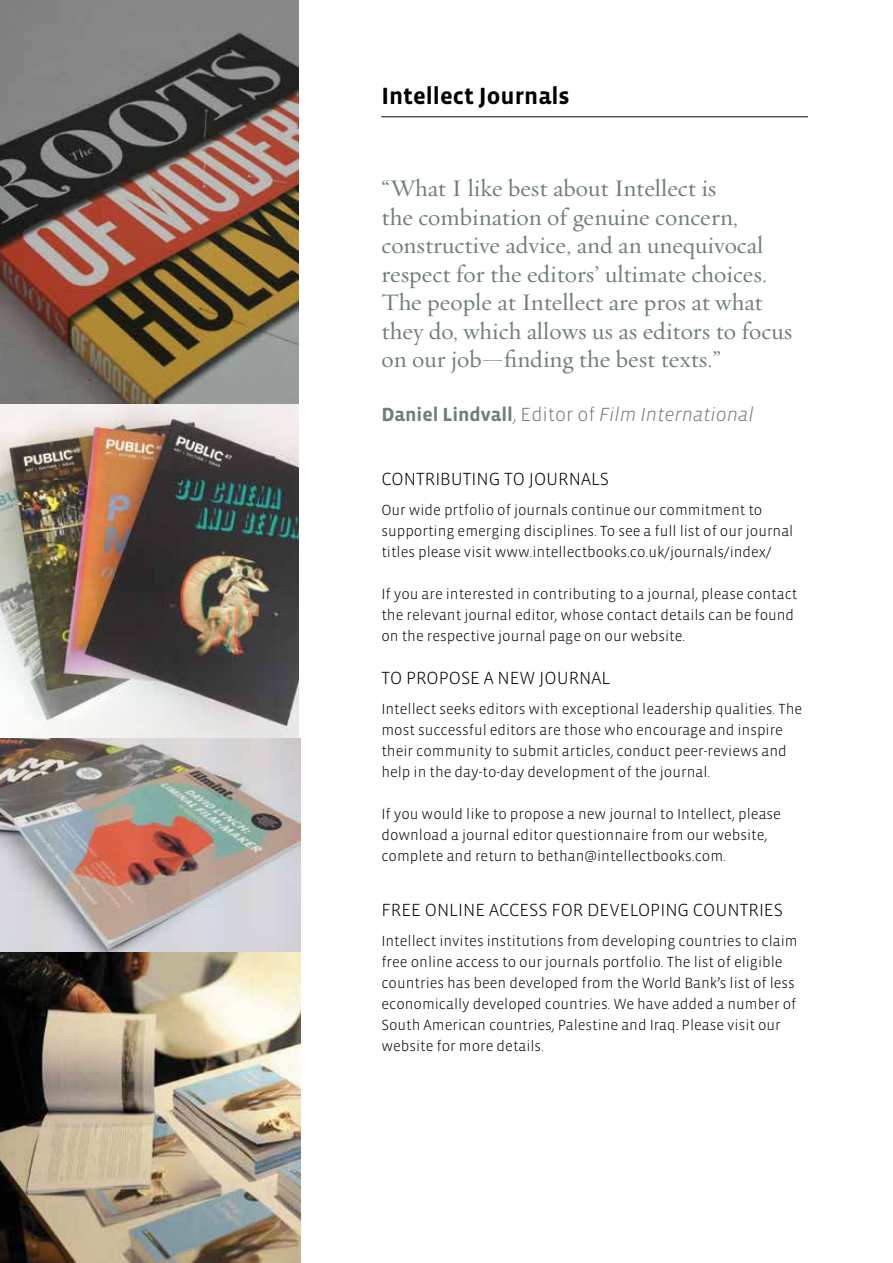
<style>
.page{position:relative;width:893px;height:1263px;background:#fff}
.page>*{position:absolute;margin:0;border:0;box-sizing:border-box;transform-origin:0 0}
.t1{font:24px/28.5px "Requiem Text HTF Roman";color:#6e7e7a}
.t2{font:700 24px "Vista Sans";color:#000}
.t3{font:italic 300 19.5px "Vista Sans";color:#6e7e7a}
.t4{font:300 18px "Vista Sans";color:#000}
.t5{font:300 15px/21px "Vista Sans";color:#000}
.s1{font-weight:700;font-style:normal}
.s2{font-style:normal}
</style>
<div class="page">
<hr style="left:381px;top:117px;width:427px;height:1px;background:#000">
<img style="left:0;top:0;width:298px;height:404px">
<img style="left:0;top:404px;width:298px;height:334px">
<img style="left:0;top:951px;width:301px;height:312px">
<img style="left:0;top:738px;width:301px;height:213px">
<h1 class="t2" style="left:381px;top:84px;width:190px">Intellect Journals</h1>
<p class="t1" style="left:381px;top:175px;width:412px">“What I like best about Intellect is<br>the combination of genuine concern, constructive advice, and an unequivocal respect for the editors’ ultimate choices.<br>The people at Intellect are pros at what they do, which allows us as editors to focus on our job—finding the best texts.”</p>
<h2 class="t3" style="left:381px;top:405px;width:374px"><span class="s1">Daniel Lindvall</span><span class="s2">, Editor of</span> Film International</h2>
<p class="t4" style="left:381px;top:470px;width:22px">Contr</p>
<p class="t4" style="left:435px;top:470px;width:111px">ibuting to Journals</p>
<p class="t5" style="left:381px;top:499px;width:413px">Our wide prtfolio of journals continue our commitment to supporting emerging disciplines. To see a full list of our journal titles please visit www.intellectbooks.co.uk/journals/index/</p>
<p class="t5" style="left:381px;top:584px;width:418px">I f you are interested in contributing to a journal, please contact the relevant journal editor, whose contact details can be found on the respective journal page on our website.</p>
<p class="t4" style="left:381px;top:669px;width:46px">To Propose</p>
<p class="t4" style="left:484px;top:669px;width:73px">a New Journal</p>
<p class="t5" style="left:381px;top:698px;width:422px">I ntellect seeks editors with exceptional leadership qualities. The most successful editors are those who encourage and inspire their community to submit articles, conduct peer-reviews and help in the day-to-day development of the journal.</p>
<p class="t5" style="left:381px;top:804px;width:401px">If you would like to propose a new journal to I ntellect, please download a journal editor questionnaire from our website, complete and return to bethan@intellectbooks.com.</p>
<p class="t4" style="left:381px;top:901px;width:20px">Free</p>
<p class="t4" style="left:425px;top:901px;width:12px">onl</p>
<p class="t4" style="left:458px;top:901px;width:42px">ine access</p>
<p class="t4" style="left:551px;top:901px;width:11px">for</p>
<p class="t4" style="left:587px;top:901px;width:12px">develop</p>
<p class="t4" style="left:660px;top:901px;width:45px">ing countr</p>
<p class="t4" style="left:759px;top:901px;width:15px">ies</p>
<p class="t5" style="left:381px;top:930px;width:418px">I ntellect invites institutions from developing countries to claim free online access to our journals portfolio. The list of eligible countries has been developed from the World Bank’s list of less economically developed countries. We have added a number of South American countries, Palestine and I raq. Please visit our website for more details.</p>
</div>
